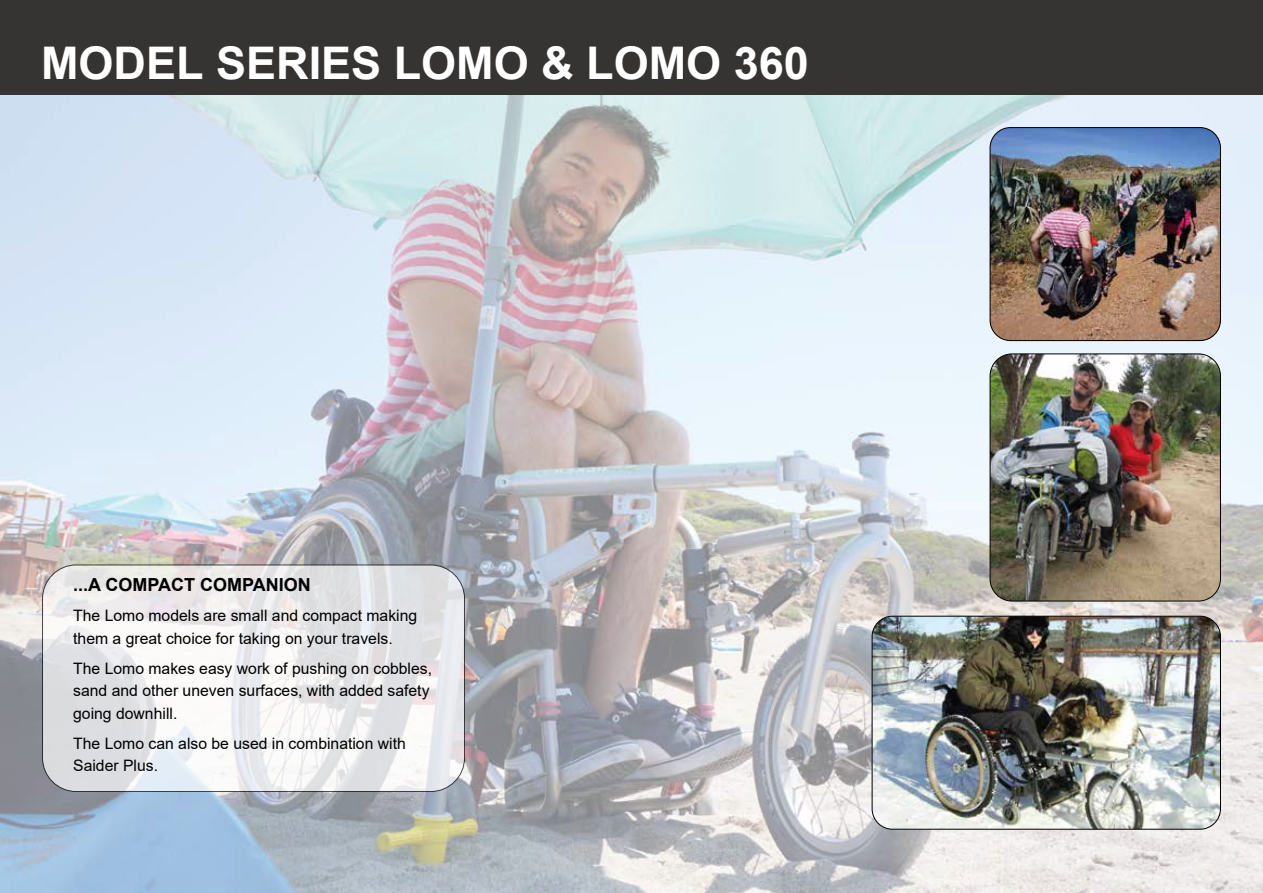
<style>
.page{position:relative;width:1263px;height:893px;background:#fff}
.page>*{position:absolute;margin:0;border:0;box-sizing:border-box;transform-origin:0 0}
.t1{font:700 45px "Arial";color:#fff}
.t2{font:700 18px "Arial";color:#000}
.t3{font:15.75px/22.5px "Arial";color:#000}
</style>
<div class="page">
<img style="left:0;top:94px;width:1263px;height:799px">
<div style="left:0;top:0;width:1263px;height:94px;background:#353432"></div>
<img style="left:990px;top:128px;width:230px;height:213px">
<div style="left:990px;top:127px;width:231px;height:214px;border:1px solid #000;border-radius:20px"></div>
<img style="left:872px;top:616px;width:348px;height:213px">
<div style="left:872px;top:616px;width:349px;height:214px;border:1px solid #000;border-radius:20px"></div>
<img style="left:990px;top:354px;width:230px;height:247px">
<div style="left:990px;top:353px;width:231px;height:248px;border:1px solid #000;border-radius:22px"></div>
<svg style="left:43px;top:565px;width:421px;height:226px"></svg>
<div style="left:43px;top:565px;width:421px;height:226px;border:1px solid #000;border-radius:34px"></div>
<h1 class="t1" style="left:41px;top:31px;width:769px">MODEL SERIES LOMO &amp; LOMO 360</h1>
<p class="t2" style="left:73px;top:572px;width:239px">...A COMPACT COMPANION</p>
<p class="t3" style="left:73px;top:604px;width:345px">The Lomo models are small and compact making them a great choice for taking on your travels.</p>
<p class="t3" style="left:73px;top:657px;width:360px">The Lomo makes easy work of pushing on cobbles, sand and other uneven surfaces, with added safety going downhill.</p>
<p class="t3" style="left:73px;top:732px;width:334px">The Lomo can also be used in combination with<br>Saider Plus.</p>
</div>
